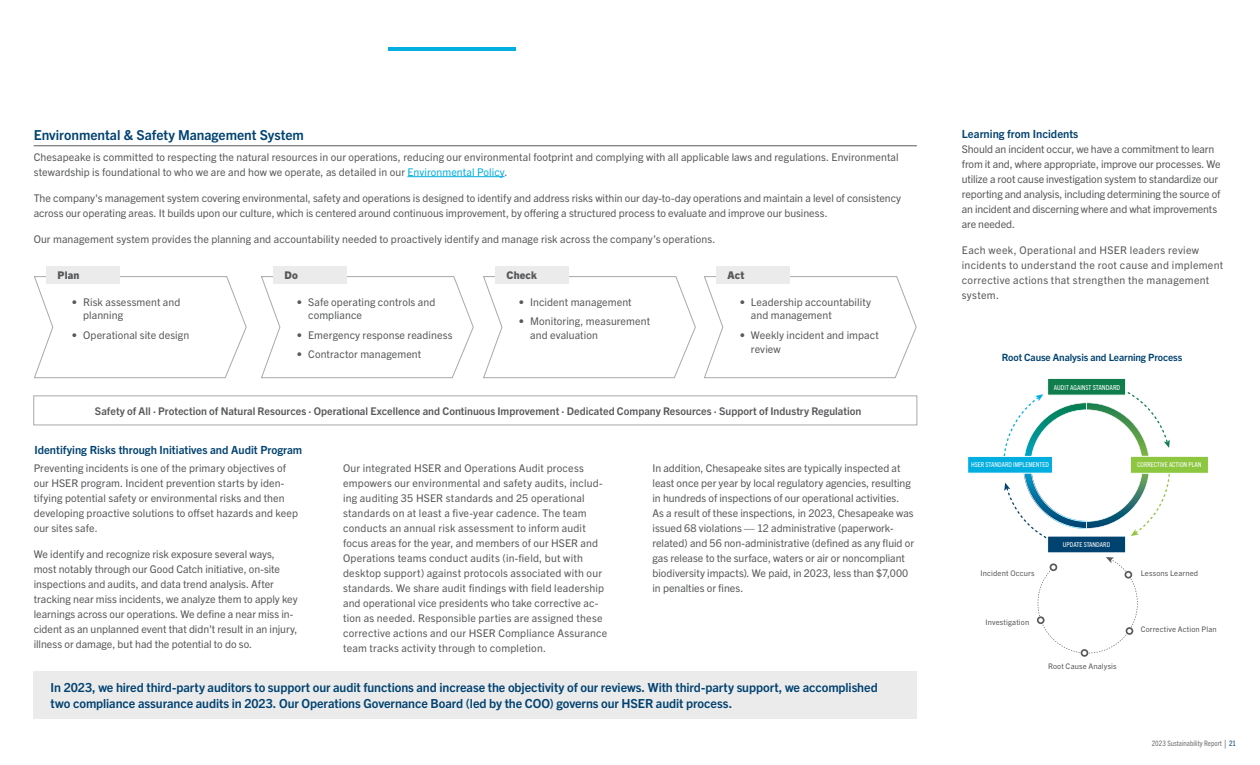
<style>
.page{position:relative;width:1260px;height:765px;background:#fff}
.page>*{position:absolute;margin:0;border:0;box-sizing:border-box;transform-origin:0 0}
.t1{font:700 13.75px "Trade Gothic Next LT Pro";color:#004270}
.t2{font:700 12.5px/16.2px "Trade Gothic Next LT Pro";letter-spacing:-.005em;color:#004270}
.t3{font:700 11.25px "Trade Gothic Next LT Pro";color:#004270}
.t4{font:10.62px/15px "Trade Gothic Next LT Pro";letter-spacing:.005em;color:#58595b}
.t5{font:700 10.62px "Trade Gothic Next LT Pro";color:#58595b}
.t6{font:10.62px/15px "Trade Gothic Next LT Pro";letter-spacing:.03em;color:#58595b}
.t7{font:800 10.62px "Trade Gothic Next LT Pro";letter-spacing:.015em;color:#58595b}
.t8{font:700 10px "Trade Gothic Next LT Pro";letter-spacing:-.01em;color:#004270}
.t9{font:7.62px "Trade Gothic Next LT Pro";letter-spacing:.02em;color:#58595b}
.t10{font:condensed 7.5px "Trade Gothic Next LT Pro";color:#6e6f72}
.t11{font:condensed 6.75px "Trade Gothic Next LT Pro";color:#fff}
.s1{color:#00aee0}
.s2{font-size:7px}
.s3{font-size:11.25px}
.s4{color:#004270}
</style>
<div class="page">
<hr style="left:388px;top:47px;width:127px;height:4px;background:#00aee0">
<hr style="left:34px;top:146px;width:883px;height:1px;background:#58595b">
<hr style="left:407px;top:176px;width:98px;height:1px;background:#00aee0">
<div style="left:34px;top:671px;width:883px;height:48px;background:#ebebec"></div>
<svg style="left:34px;top:276px;width:213px;height:102px"></svg>
<svg style="left:261px;top:276px;width:213px;height:102px"></svg>
<svg style="left:483px;top:276px;width:213px;height:102px"></svg>
<svg style="left:704px;top:276px;width:213px;height:102px"></svg>
<div style="left:46px;top:266px;width:74px;height:18px;background:#ebebec"></div>
<div style="left:273px;top:266px;width:74px;height:18px;background:#ebebec"></div>
<div style="left:495px;top:266px;width:74px;height:18px;background:#ebebec"></div>
<div style="left:716px;top:266px;width:74px;height:18px;background:#ebebec"></div>
<div style="left:33px;top:396px;width:884px;height:29px;border:1px solid #a7a9ac"></div>
<div style="left:1081px;top:649px;width:7px;height:8px;background:#58595b;border-radius:50%"></div>
<svg style="left:1038px;top:557px;width:100px;height:98px"></svg>
<div style="left:1047px;top:378px;width:79px;height:17px;background:#107d4d;border:1px solid #fff"></div>
<div style="left:1047px;top:536px;width:79px;height:17px;background:#004270"></div>
<div style="left:967px;top:456px;width:86px;height:17px;background:#00aee0;border:1px solid #fff"></div>
<div style="left:1130px;top:456px;width:79px;height:17px;background:#8dc63f;border:1px solid #fff"></div>
<svg style="left:1003px;top:382px;width:167px;height:161px"></svg>
<p class="t1" style="left:34px;top:125px;width:272px">Environmental &amp; Safety Management System</p>
<p class="t4" style="left:34px;top:149px;width:866px">Chesapeake is committed to respecting the natural resources in our operations, reducing our environmental footprint and complying with all applicable laws and regulations. Environmental stewardship is foundational to who we are and how we operate, as detailed in our <span class="s1">Environmental Policy</span>.</p>
<p class="t4" style="left:34px;top:190px;width:869px">The company's management system covering environmental, safety and operations is designed to identify and address risks within our day-to-day operations and maintain a level of consistency across our operating areas. It builds upon our culture, which is centered around continuous improvement, by offering a structured process to evaluate and improve our business.</p>
<p class="t4" style="left:34px;top:231px;width:681px">Our management system provides the planning and accountability needed to proactively identify and manage risk across the company’s operations.</p>
<p class="t7" style="left:58px;top:268px;width:23px">Plan</p>
<p class="t7" style="left:285px;top:268px;width:15px">Do</p>
<p class="t7" style="left:507px;top:268px;width:32px">Check</p>
<p class="t7" style="left:727px;top:268px;width:18px">Act</p>
<p class="t4" style="left:83px;top:294px;width:99px;line-height:13.8px;text-indent:-11px">• Risk assessment and planning</p>
<p class="t4" style="left:72px;top:327px;width:119px">• Operational site design</p>
<p class="t4" style="left:308px;top:294px;width:129px;line-height:13.8px;text-indent:-11px">• Safe operating controls and compliance</p>
<p class="t4" style="left:297px;top:327px;width:157px">• Emergency response readiness</p>
<p class="t4" style="left:297px;top:346px;width:126px">• Contractor management</p>
<p class="t4" style="left:519px;top:294px;width:114px">• Incident management</p>
<p class="t4" style="left:530px;top:314px;width:121px;line-height:13.8px;text-indent:-11px">• Monitoring, measurement and evaluation</p>
<p class="t4" style="left:751px;top:294px;width:122px;line-height:13.8px;text-indent:-11px">• Leadership accountability and management</p>
<p class="t4" style="left:751px;top:327px;width:129px;line-height:13.8px;text-indent:-11px">• Weekly incident and impact review</p>
<p class="t5" style="left:95px;top:403px;width:768px">Safety of All · Protection of Natural Resources · Operational Excellence and Continuous Improvement · Dedicated Company Resources · Support of Industry Regulation</p>
<p class="t3" style="left:34px;top:442px;width:269px">Identifying Risks through Initiatives and Audit Program</p>
<p class="t4" style="left:34px;top:460px;width:266px">Preventing incidents is one of the primary objectives of our HSER program. Incident prevention starts by iden&shy;tifying potential safety or environmental risks and then developing proactive solutions to offset hazards and keep our sites safe.</p>
<p class="t4" style="left:34px;top:546px;width:265px">We identify and recognize risk exposure several ways, most notably through our Good Catch initiative, on-site inspections and audits, and data trend analysis. After tracking near miss incidents, we analyze them to apply key learnings across our operations. We define a near miss in&shy;cident as an unplanned event that didn’t result in an injury, illness or damage, but had the potential to do so.</p>
<p class="t2" style="left:51px;top:679px;width:829px">In 2023, we hired third-party auditors to support our audit functions and increase the objectivity of our reviews. With third-party support, we accomplished two compliance assurance audits in 2023. Our Operations Governance Board (led by the COO) governs our HSER audit process.</p>
<p class="t4" style="left:343px;top:460px;width:266px">Our integrated HSER and Operations Audit process empowers our environmental and safety audits, includ&shy;ing auditing 35 HSER standards and 25 operational standards on at least a five-year cadence. The team conducts an annual risk assessment to inform audit focus areas for the year, and members of our HSER and Operations teams conduct audits (in-field, but with desktop support) against protocols associated with our standards. We share audit findings with field leadership and operational vice presidents who take corrective ac&shy;tion as needed. Responsible parties are assigned these corrective actions and our HSER Compliance Assurance team tracks activity through to completion.</p>
<p class="t4" style="left:653px;top:460px;width:263px">In addition, Chesapeake sites are typically inspected at least once per year by local regulatory agencies, resulting in hundreds of inspections of our operational activities.<br>As a result of these inspections, in 2023, Chesapeake was issued 68 violations — 12 administrative (paperwork&shy;related) and 56 non-administrative (defined as any fluid or gas release to the surface, waters or air or noncompliant biodiversity impacts). We paid, in 2023, less than $7,000 in penalties or fines.</p>
<p class="t3" style="left:962px;top:126px;width:118px">Learning from Incidents</p>
<p class="t4" style="left:962px;top:141px;width:260px">Should an incident occur, we have a commitment to learn from it and, where appropriate, improve our processes. We utilize a root cause investigation system to standardize our reporting and analysis, including determining the source of an incident and discerning where and what improvements are needed.</p>
<p class="t6" style="left:962px;top:242px;width:263px">Each week, Operational and HSER leaders review incidents to understand the root cause and implement corrective actions that strengthen the management system.</p>
<p class="t8" style="left:1002px;top:351px;width:182px">Root Cause Analysis and Learning Process</p>
<p class="t11" style="left:1054px;top:382px;width:68px">AUDIT AGAINST <span class="s2">STANDARD</span></p>
<p class="t11" style="left:971px;top:460px;width:79px">HSER STANDARD IMPLEMENTED</p>
<p class="t11" style="left:1137px;top:460px;width:66px">CORRECTIVE ACTION PLAN</p>
<p class="t9" style="left:981px;top:567px;width:56px">Incident Occurs</p>
<p class="t11" style="left:1063px;top:540px;width:49px">UPDATE STANDARD</p>
<p class="t9" style="left:986px;top:617px;width:45px">Investigation</p>
<p class="t9" style="left:1048px;top:661px;width:70px">Root Cause Analysis</p>
<p class="t9" style="left:1141px;top:567px;width:59px">Lessons Learned</p>
<p class="t9" style="left:1141px;top:624px;width:77px">Corrective Action Plan</p>
<p class="t10" style="left:1152px;top:739px;width:86px">2023 Sustainability Report <span class="s3">|</span> <span class="s4">21</span></p>
</div>
